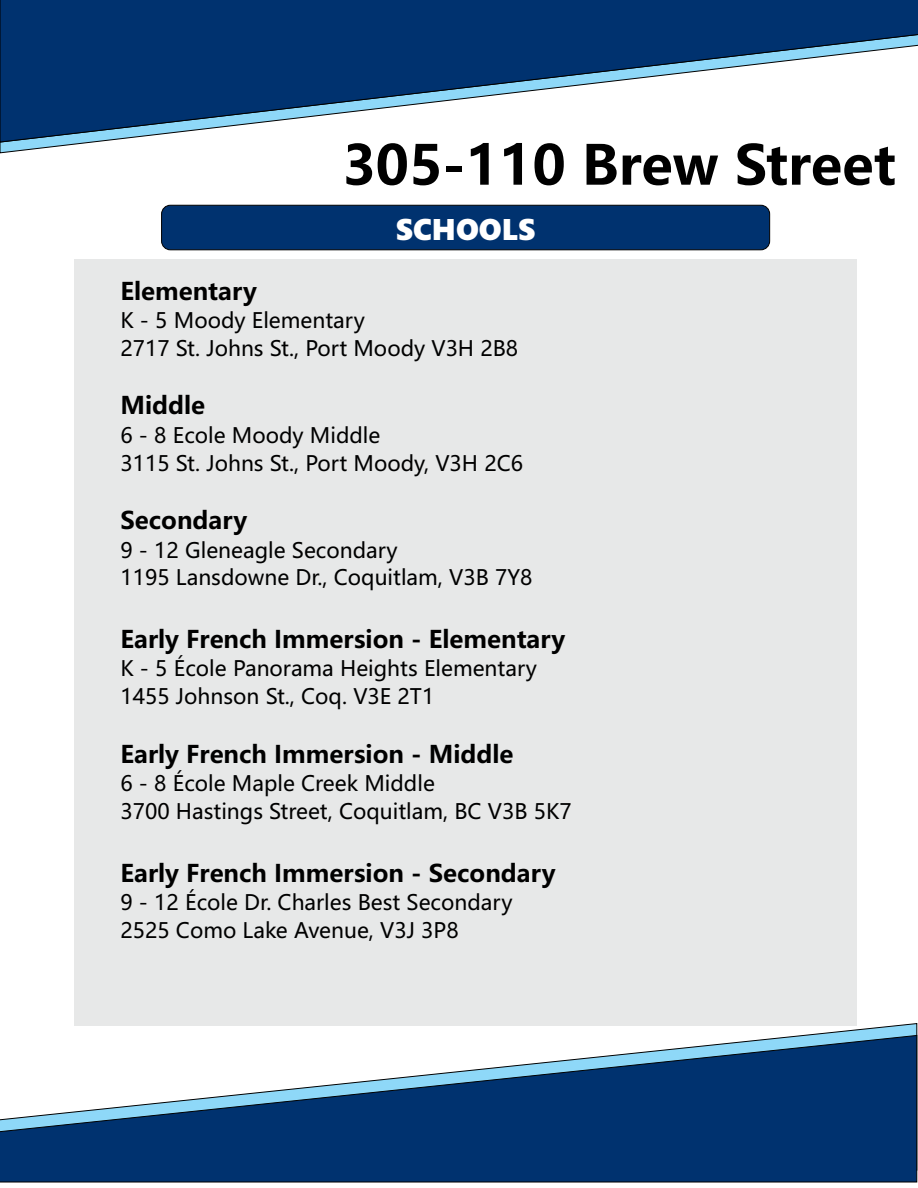
<style>
.page{position:relative;width:918px;height:1188px;background:#fff}
.page>*{position:absolute;margin:0;border:0;box-sizing:border-box;transform-origin:0 0}
.t1{font:700 54px "Microsoft Ya Hei";color:#000}
.t2{font:30px "Segoe UI Black";color:#fff}
.t3{font:700 24px "Microsoft Ya Hei";color:#000}
.t4{font:21px/27.8px "Microsoft Ya Hei";color:#000}
</style>
<div class="page">
<svg style="left:804px;top:1023px;width:114px;height:12px"></svg>
<svg style="left:0;top:1035px;width:918px;height:148px;fill:#00326f"></svg>
<svg style="left:0;top:0;width:918px;height:143px;fill:#00326f"></svg>
<div style="left:74px;top:260px;width:783px;height:766px;background:#e7e8e8"></div>
<div style="left:161px;top:205px;width:609px;height:45px;background:#00326f;border:1px solid #000;border-radius:9px"></div>
<h1 class="t1" style="left:342px;top:141px;width:555px">305-110 Brew Street</h1>
<h2 class="t2" style="left:396px;top:218px;width:141px">SCHOOLS</h2>
<p class="t3" style="left:120px;top:280px;width:138px">Elementary</p>
<p class="t4" style="left:120px;top:308px;width:399px">K - 5 Moody Elementary<br>2717 St. Johns St., Port Moody V3H 2B8</p>
<p class="t3" style="left:120px;top:395px;width:86px">Middle</p>
<p class="t4" style="left:120px;top:423px;width:404px">6 - 8 Ecole Moody Middle<br>3115 St. Johns St., Port Moody, V3H 2C6</p>
<p class="t3" style="left:120px;top:510px;width:128px">Secondary</p>
<p class="t4" style="left:120px;top:538px;width:414px">9 - 12 Gleneagle Secondary<br>1195 Lansdowne Dr., Coquitlam, V3B 7Y8</p>
<p class="t3" style="left:120px;top:628px;width:446px">Early French Immersion - Elementary</p>
<p class="t4" style="left:120px;top:657px;width:418px">K - 5 École Panorama Heights Elementary<br>1455 Johnson St., Coq. V3E 2T1</p>
<p class="t3" style="left:120px;top:743px;width:395px">Early French Immersion - Middle</p>
<p class="t4" style="left:120px;top:772px;width:453px">6 - 8 École Maple Creek Middle<br>3700 Hastings Street, Coquitlam, BC V3B 5K7</p>
<p class="t3" style="left:120px;top:862px;width:437px">Early French Immersion - Secondary</p>
<p class="t4" style="left:120px;top:890px;width:394px">9 - 12 École Dr. Charles Best Secondary<br>2525 Como Lake Avenue, V3J 3P8</p>
</div>
